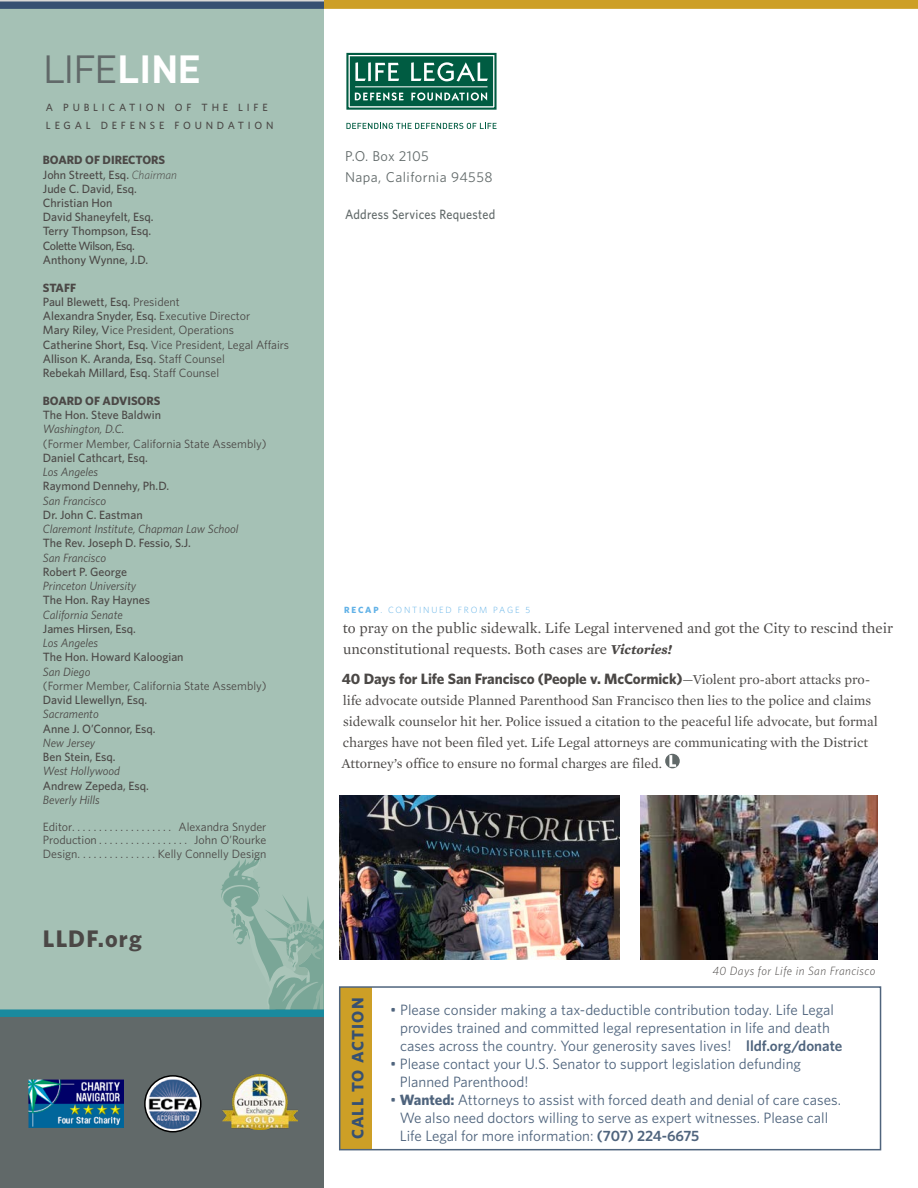
<style>
.page{position:relative;width:918px;height:1188px;background:#fff}
.page>*{position:absolute;margin:0;border:0;box-sizing:border-box;transform-origin:0 0}
.t1{font:38.7px "DIN";color:#616969}
.t2{font:700 24px "Whitney HTF";letter-spacing:.05em;color:#4b4846}
.t3{font:700 16.5px "Whitney HTF";letter-spacing:.07em;color:#365072}
.t4{font:15px/18px "Whitney HTF";color:#4f647d}
.t5{font:15px/21px "Mercury Text G1 Roman";color:#4b4846}
.t6{font:700 15px "Whitney HTF";letter-spacing:-.005em;color:#4b4846}
.t7{font:14.25px/21px "Whitney HTF";letter-spacing:.03em;color:#616969}
.t8{font:13.8px/21px "Mercury Text G1 Roman";letter-spacing:-.005em;color:#4b4846}
.t9{font:500 13.5px "Whitney HTF";letter-spacing:.02em;color:#616969;scale:.9 1}
.t10{font:500 12px/14.2px "Whitney HTF";color:#4b4846}
.t11{font:12px "Whitney HTF";color:#4b4846}
.t12{font:italic 12px "Whitney HTF";color:#4b4846}
.t13{font:italic 300 12px "Whitney HTF";letter-spacing:.035em;color:#4b4846}
.t14{font:700 12px "Whitney HTF";color:#4b4846}
.t15{font:500 10.5px/18px "Whitney HTF";letter-spacing:.36em;color:#4b4846}
.t16{font:300 9px "Whitney HTF";letter-spacing:.2em;color:#60b1e7}
.s1{font-weight:700;color:#fff}
.s2{font-weight:700}
.s3{font-weight:300;font-style:italic}
.s4{font-weight:400}
.s5{font-family:"Mercury Text G2";font-weight:700;font-style:italic;font-size:13.8px}
.s6{font-family:"Mercury Text G1 Roman";font-weight:400;font-size:13.8px}
.s7{font-weight:600}
</style>
<div class="page">
<div style="left:0;top:1016px;width:324px;height:172px;background:#616969"></div>
<div style="left:0;top:1px;width:324px;height:1014px;background:#a5c1b5"></div>
<svg style="left:349px;top:56px;width:145px;height:51px"></svg>
<div style="left:346px;top:53px;width:151px;height:57px;border:2px solid #005c42"></div>
<div style="left:351px;top:57px;width:141px;height:48px;background:#005c42"></div>
<div style="left:350px;top:56px;width:143px;height:50px;border:1px solid #005c42"></div>
<svg style="left:355px;top:62px;width:11px;height:19px"></svg>
<hr style="left:368px;top:62px;width:3px;height:19px;background:#fff">
<svg style="left:375px;top:63px;width:24px;height:18px"></svg>
<svg style="left:411px;top:62px;width:77px;height:19px"></svg>
<svg style="left:355px;top:92px;width:49px;height:9px"></svg>
<svg style="left:411px;top:92px;width:76px;height:9px"></svg>
<hr style="left:355px;top:86px;width:133px;height:1px;background:#fff">
<svg style="left:346px;top:123px;width:151px;height:6px"></svg>
<div style="left:0;top:1009px;width:324px;height:8px;background:#1a8a9e"></div>
<div style="left:0;top:0;width:324px;height:9px;background:#365072"></div>
<hr style="left:0;top:0;width:324px;height:2px;background:#d9d8d6">
<div style="left:324px;top:0;width:594px;height:9px;background:#cd9f26"></div>
<svg style="left:220px;top:855px;width:104px;height:155px"></svg>
<div style="left:340px;top:987px;width:31px;height:163px;background:#cd9f26"></div>
<div style="left:339px;top:986px;width:542px;height:164px;border:2px solid #4f647d"></div>
<div style="left:665px;top:754px;width:15px;height:14px;background:#616969;border-radius:50%"></div>
<svg style="left:669px;top:755px;width:7px;height:12px"></svg>
<img style="left:29px;top:1079px;width:95px;height:48px">
<img style="left:223px;top:1074px;width:75px;height:55px">
<img style="left:640px;top:795px;width:238px;height:164px">
<img style="left:339px;top:795px;width:281px;height:164px">
<img style="left:145px;top:1076px;width:56px;height:56px;border-radius:28px">
<div style="left:144px;top:1075px;width:58px;height:57px;border:2px solid #000;border-radius:50%"></div>
<h1 class="t1" style="left:43px;top:45px;width:159px">LIFE<span class="s1">LINE</span></h1>
<p class="t15" style="left:46px;top:98px;width:229px">A PUBLICATION OF THE LIFE<br>LEGAL DEFENSE FOUNDATION</p>
<p class="t10" style="left:43px;top:153px;width:136px"><span class="s2">BOARD OF DIRECTORS<br></span>John Streett, Esq. <span class="s3">Chairman<br></span>Jude C. David, Esq.<br>Christian Hon<br>David Shaneyfelt, Esq.<br>Terry Thompson, Esq.<br>Colette Wilson, Esq.<br>Anthony Wynne, J.D.</p>
<p class="t10" style="left:43px;top:280px;width:248px"><span class="s2">STAFF<br></span>Paul Blewett, Esq. <span class="s4">President<br></span>Alexandra Snyder, Esq. <span class="s4">Executive Director<br></span>Mary Riley, V<span class="s4">ice President, Operations<br></span>Catherine Short, Esq. <span class="s4">Vice President, Legal Affairs </span>Allison K. Aranda, Esq. <span class="s4">Staff Counsel<br></span>Rebekah Millard, Esq. <span class="s4">Staff Counsel</span></p>
<p class="t14" style="left:43px;top:393px;width:119px">BOARD OF ADVISORS</p>
<p class="t10" style="left:43px;top:408px;width:120px">The Hon. Steve Baldwin</p>
<p class="t12" style="left:43px;top:422px;width:83px">Washington, D.C.</p>
<p class="t11" style="left:43px;top:436px;width:225px">(Former Member, California State Assembly)</p>
<p class="t10" style="left:43px;top:450px;width:107px">Daniel Cathcart, Esq.</p>
<p class="t12" style="left:43px;top:465px;width:57px">Los Angeles</p>
<p class="t10" style="left:43px;top:479px;width:128px">Raymond Dennehy, Ph.D.</p>
<p class="t12" style="left:43px;top:493px;width:65px">San Francisco</p>
<p class="t10" style="left:43px;top:507px;width:101px">Dr. John C. Eastman</p>
<p class="t12" style="left:43px;top:522px;width:197px">Claremont Institute, Chapman Law School</p>
<p class="t10" style="left:43px;top:536px;width:150px">The Rev. Joseph D. Fessio, S.J.</p>
<p class="t12" style="left:43px;top:550px;width:65px">San Francisco</p>
<p class="t10" style="left:43px;top:564px;width:86px">Robert P. George</p>
<p class="t12" style="left:43px;top:579px;width:95px">Princeton University</p>
<p class="t10" style="left:43px;top:593px;width:109px">The Hon. Ray Haynes</p>
<p class="t12" style="left:43px;top:607px;width:81px">California Senate</p>
<p class="t10" style="left:43px;top:621px;width:95px">James Hirsen, Esq.</p>
<p class="t12" style="left:43px;top:636px;width:57px">Los Angeles</p>
<p class="t10" style="left:43px;top:650px;width:142px">The Hon. Howard Kaloogian</p>
<p class="t12" style="left:43px;top:664px;width:49px">San Diego</p>
<p class="t11" style="left:43px;top:679px;width:225px">(Former Member, California State Assembly)</p>
<p class="t10" style="left:43px;top:692px;width:106px">David Llewellyn, Esq.</p>
<p class="t12" style="left:43px;top:707px;width:57px">Sacramento</p>
<p class="t10" style="left:43px;top:721px;width:114px">Anne J. O’Connor, Esq.</p>
<p class="t12" style="left:43px;top:736px;width:54px">New Jersey</p>
<p class="t10" style="left:43px;top:749px;width:74px">Ben Stein, Esq.</p>
<p class="t12" style="left:43px;top:764px;width:79px">West Hollywood</p>
<p class="t10" style="left:43px;top:778px;width:107px">Andrew Zepeda, Esq.</p>
<p class="t12" style="left:43px;top:793px;width:58px">Beverly Hills</p>
<p class="t11" style="left:43px;top:820px;width:33px">Editor ...................</p>
<p class="t11" style="left:178px;top:820px;width:90px">Alexandra Snyder</p>
<p class="t11" style="left:43px;top:833px;width:60px">Production .................</p>
<p class="t11" style="left:194px;top:833px;width:74px">John O’Rourke</p>
<p class="t11" style="left:43px;top:847px;width:39px">Design ..............</p>
<p class="t11" style="left:158px;top:847px;width:110px">Kelly Connelly Design</p>
<h2 class="t2" style="left:43px;top:924px;width:101px">LLDF.org</h2>
<p class="t7" style="left:345px;top:145px;width:149px">P.O. Box 2105<br>Napa, California 94558</p>
<p class="t9" style="left:345px;top:206px;width:169px">Address Services Requested</p>
<p class="t16" style="left:344px;top:605px;width:188px"><span class="s2">RECAP</span>. CONTINUED FROM PAGE 5</p>
<p class="t5" style="left:343px;top:617px;width:552px">to pray on the public sidewalk. Life Legal intervened and got the City to rescind their unconstitutional requests. Both cases are <span class="s5">Victories!</span></p>
<p class="t6" style="left:342px;top:670px;width:530px">40 Days for Life San Francisco (People v. McCormick)<span class="s6">—Violent pro-abort attacks pro-</span></p>
<p class="t8" style="left:342px;top:690px;width:538px">life advocate outside Planned Parenthood San Francisco then lies to the police and claims sidewalk counselor hit her. Police issued a citation to the peaceful life advocate, but formal charges have not been filed yet. Life Legal attorneys are communicating with the District Attorney’s office to ensure no formal charges are filed.</p>
<h3 class="t3" style="left:348px;top:1139px;width:143px;rotate:-90deg">CALL TO ACTION</h3>
<p class="t13" style="left:712px;top:964px;width:164px">40 Days for Life in San Francisco</p>
<p class="t4" style="left:400px;top:1000px;width:444px;text-indent:-10px">• Please consider making a tax-deductible contribution today. Life Legal provides trained and committed legal representation in life and death cases across the country. Your generosity saves lives! <span class="s7">lldf.org/donate</span></p>
<p class="t4" style="left:400px;top:1054px;width:403px;text-indent:-10px">• Please contact your U.S. Senator to support legislation defunding<br>Planned Parenthood!</p>
<p class="t4" style="left:400px;top:1090px;width:443px;text-indent:-10px">• <span class="s2">Wanted:</span> Attorneys to assist with forced death and denial of care cases.<br>We also need doctors willing to serve as expert witnesses. Please call<br>Life Legal for more information: <span class="s7">(707) 224-6675</span></p>
</div>
